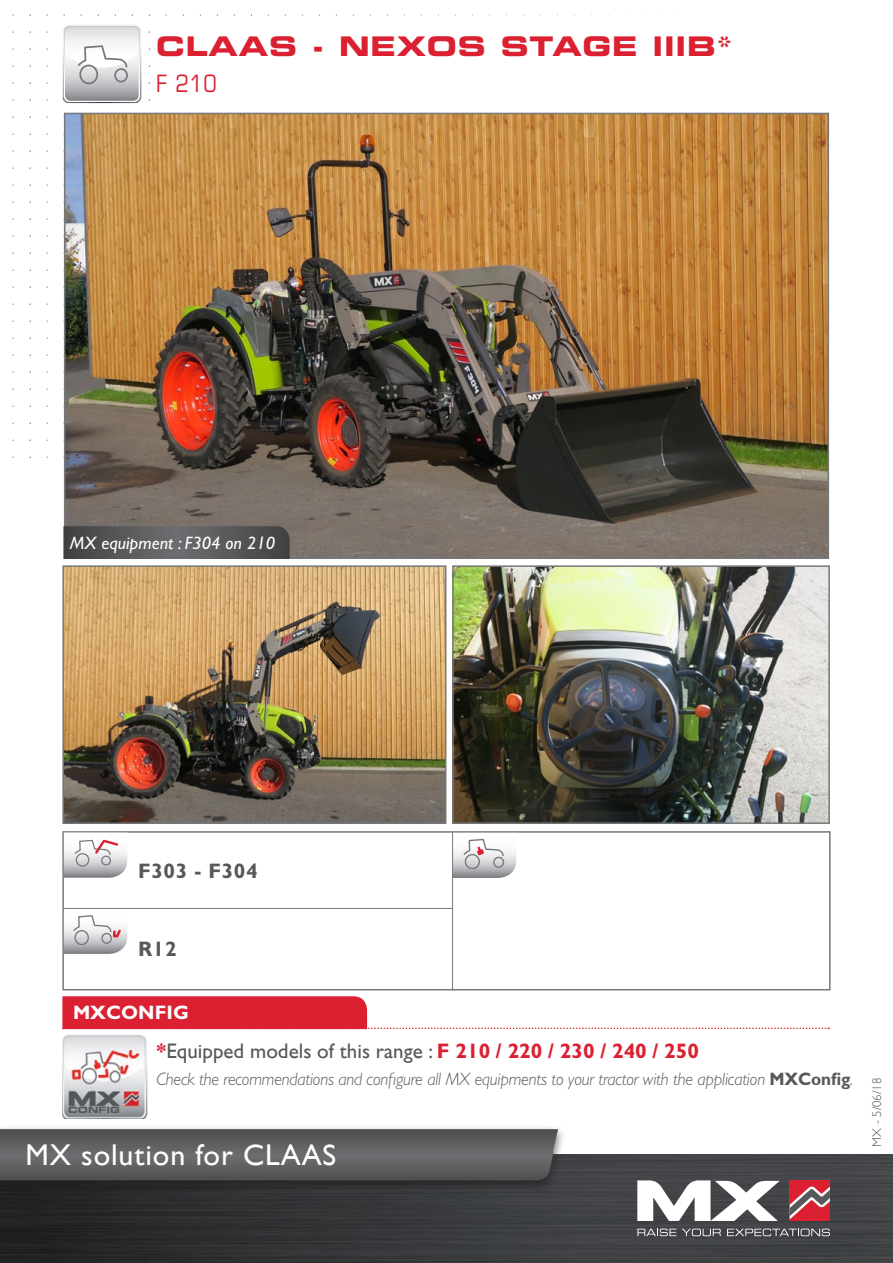
<style>
.page{position:relative;width:893px;height:1263px;background:#fff}
.page>*{position:absolute;margin:0;border:0;box-sizing:border-box;transform-origin:0 0}
.t1{font:30px "Gill Sans Std";letter-spacing:.03em;color:#fff}
.t2{font:27px "Eurostile LT Std Bold Ex 2";letter-spacing:.03em;color:#da2031}
.t3{font:condensed 24px "Eurostile LT Std";color:#da2031}
.t4{font:21px "Gill Sans Std";color:#57585a}
.t5{font:700 21px "Gill Sans Std";letter-spacing:.03em;color:#57585a}
.t6{font:700 19.5px "Gill Sans Std";color:#fff}
.t7{font:italic 300 18px "Gill Sans Std";letter-spacing:-.01em;color:#57585a;scale:.95 1}
.t8{font:italic 18px "Gill Sans Std";color:#fff}
.t9{font:300 12.75px "Gill Sans Std";color:#57585a}
.t10{font:8.7px "Eurostile LT Std Bold Ex 2";color:#57585a;scale:1.05 1}
.s1{font-weight:700;color:#da2031}
.s2{font-weight:700;font-style:normal}
</style>
<div class="page">
<div style="left:62px;top:831px;width:769px;height:159px;border:2px solid #76787b"></div>
<img style="left:0;top:1154px;width:893px;height:109px">
<svg style="left:710px;top:1181px;width:70px;height:40px"></svg>
<svg style="left:637px;top:1180px;width:73px;height:41px"></svg>
<div style="left:790px;top:1181px;width:40px;height:40px;background:#da2031"></div>
<svg style="left:790px;top:1186px;width:40px;height:33px"></svg>
<svg style="left:637px;top:1228px;width:39px;height:8px"></svg>
<svg style="left:682px;top:1228px;width:39px;height:8px"></svg>
<svg style="left:727px;top:1228px;width:103px;height:8px"></svg>
<div style="left:0;top:1124px;width:567px;height:70px;background:#231f20;opacity:.75"></div>
<svg style="left:0;top:1129px;width:558px;height:51px;background:#5d5d60"></svg>
<img style="left:65px;top:568px;width:378px;height:253px">
<div style="left:62px;top:565px;width:384px;height:259px;border:2px solid #76787b"></div>
<img style="left:455px;top:568px;width:372px;height:253px">
<div style="left:452px;top:565px;width:378px;height:259px;border:2px solid #76787b"></div>
<svg style="left:63px;top:25px;width:78px;height:78px"></svg>
<svg style="left:64px;top:833px;width:63px;height:45px"></svg>
<svg style="left:64px;top:909px;width:63px;height:45px"></svg>
<svg style="left:453px;top:833px;width:63px;height:45px"></svg>
<hr style="left:452px;top:831px;width:1px;height:158px;background:#76787b">
<hr style="left:63px;top:908px;width:390px;height:1px;background:#76787b">
<img style="left:63px;top:1029px;width:86px;height:89px">
<svg style="left:62px;top:996px;width:765px;height:33px"></svg>
<img style="left:67px;top:116px;width:759px;height:440px">
<svg style="left:63px;top:526px;width:227px;height:33px;background:#57575a"></svg>
<p class="t2" style="left:156px;top:28px;width:578px">CLAAS - NEXOS STAGE IIIB*</p>
<p class="t3" style="left:156px;top:69px;width:62px">F 210</p>
<p class="t8" style="left:70px;top:532px;width:207px">MX equipment : F304 on 210</p>
<p class="t5" style="left:138px;top:858px;width:121px">F303 - F304</p>
<p class="t5" style="left:138px;top:936px;width:40px">R12</p>
<p class="t6" style="left:73px;top:1001px;width:117px">MXCONFIG</p>
<p class="t4" style="left:157px;top:1038px;width:544px"><span class="s1">*</span>Equipped models of this range : <span class="s1">F 210 / 220 / 230 / 240 / 250</span></p>
<p class="t7" style="left:157px;top:1068px;width:734px">Check the recommendations and configure all MX equipments to your tractor with the application <span class="s2">MXConfig</span>.</p>
<p class="t9" style="left:870px;top:1147px;width:70px;rotate:-90deg">MX - 5/06/18</p>
<p class="t10" style="left:68px;top:1104px;width:51px">CONFIG</p>
<p class="t1" style="left:26px;top:1138px;width:312px">MX solution for CLAAS</p>
</div>
